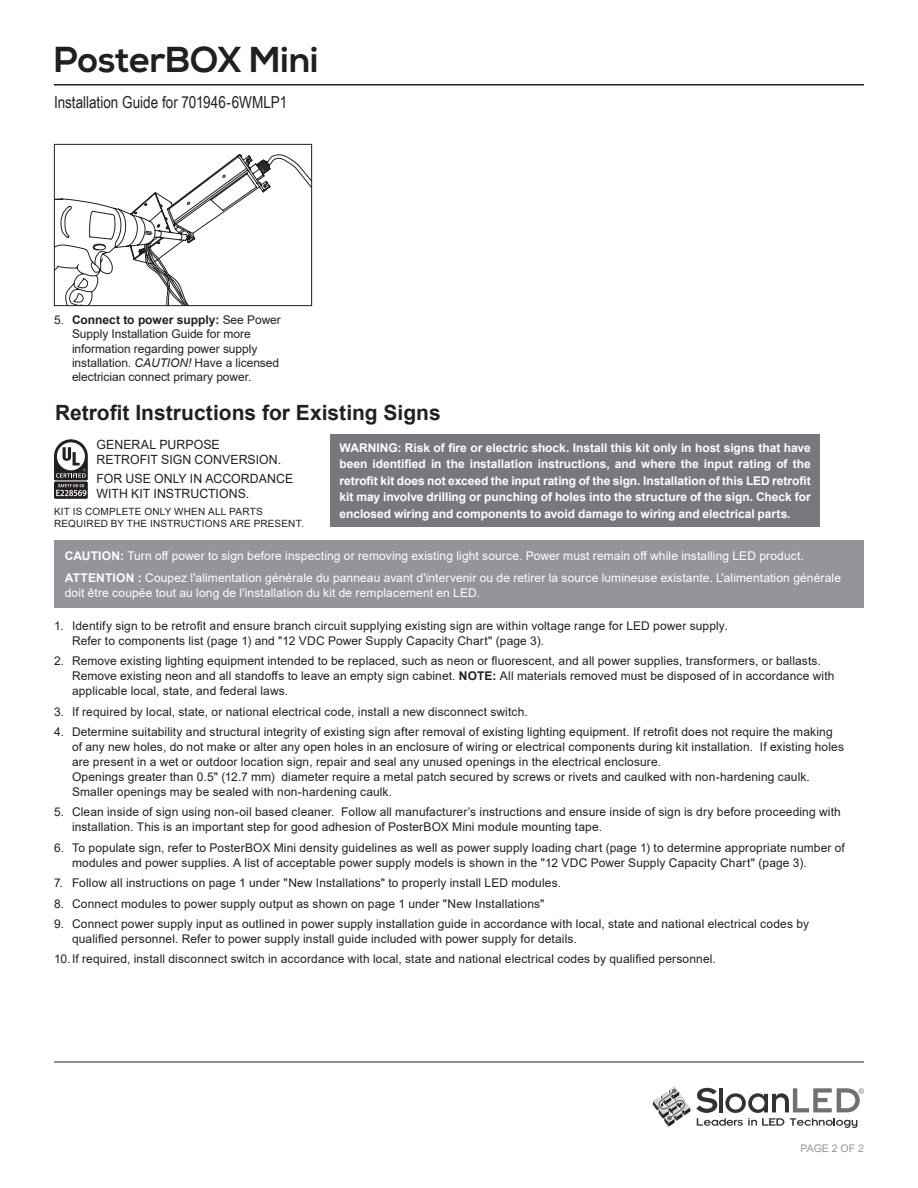
<style>
.page{position:relative;width:918px;height:1188px;background:#fff}
.page>*{position:absolute;margin:0;border:0;box-sizing:border-box;transform-origin:0 0}
.t1{font:700 36px "Nexa";letter-spacing:-.005em;color:#231f20}
.t2{font:700 21px "Arial";color:#231f20}
.t3{font:16.5px "Arial Narrow";color:#231f20}
.t4{font:12.75px/15.3px "Arial";letter-spacing:.005em;color:#231f20}
.Body_Installation-St{font:12px/15px "Arial";letter-spacing:.01em;color:#231f20}
.t5{font:700 12px/16.5px "Arial";color:#fff;text-align:justify}
.t6{font:12px/15px "Arial";letter-spacing:.01em;color:#fff}
.t7{font:10.5px "Arial";color:#939598}
.t8{font:10.05px/12px "Arial";letter-spacing:.02em;color:#231f20}
.s1{font-weight:700}
.s2{font-style:italic}
</style>
<div class="page">
<hr style="left:54px;top:1062px;width:810px;height:1px;background:#231f20">
<svg style="left:653px;top:1086px;width:211px;height:42px"></svg>
<svg style="left:56px;top:154px;width:254px;height:150px"></svg>
<div style="left:54px;top:144px;width:258px;height:162px;border:1px solid #231f20"></div>
<div style="left:330px;top:434px;width:490px;height:93px;background:#76787b"></div>
<div style="left:54px;top:481px;width:34px;height:18px;background:linear-gradient(to right,#231f20,#231f20);border-radius:2px"></div>
<svg style="left:54px;top:439px;width:34px;height:57px"></svg>
<div style="left:54px;top:540px;width:810px;height:68px;background:#939598"></div>
<hr style="left:54px;top:84px;width:810px;height:2px;background:#231f20">
<h1 class="t1" style="left:54px;top:39px;width:266px">PosterBOX Mini</h1>
<h3 class="t3" style="left:54px;top:90px;width:235px">Installation Guide for 701946-6WMLP1</h3>
<p class="Body_Installation-St" style="left:72px;top:312px;width:210px;line-height:14.4px;text-indent:-18px">5. <span class="s1">Connect to power supply:</span> See Power Supply Installation Guide for more information regarding power supply installation. <span class="s2">CAUTION!</span> Have a licensed electrician connect primary power.</p>
<p class="t2" style="left:55px;top:398px;width:387px">Retrofit Instructions for Existing Signs</p>
<p class="t5" style="left:339px;top:439px;width:473px">WARNING: Risk of fire or electric shock. Install this kit only in host signs that have been identified in the installation instructions, and where the input rating of the retrofit kit does not exceed the input rating of the sign. Installation of this LED retrofit kit may involve drilling or punching of holes into the structure of the sign. Check for enclosed wiring and components to avoid damage to wiring and electrical parts.</p>
<p class="t4" style="left:96px;top:436px;width:186px">GENERAL PURPOSE<br>RETROFIT SIGN CONVERSION.</p>
<p class="t4" style="left:96px;top:471px;width:198px">FOR USE ONLY IN ACCORDANCE<br>WITH KIT INSTRUCTIONS.</p>
<p class="t8" style="left:54px;top:505px;width:251px">KIT IS COMPLETE ONLY WHEN ALL PARTS<br>REQUIRED BY THE INSTRUCTIONS ARE PRESENT.</p>
<p class="t6" style="left:65px;top:548px;width:741px"><span class="s1">CAUTION:</span> Turn off power to sign before inspecting or removing existing light source. Power must remain off while installing LED product.</p>
<p class="t6" style="left:65px;top:570px;width:778px"><span class="s1">ATTENTION :</span> Coupez l'alimentation générale du panneau avant d'intervenir ou de retirer la source lumineuse existante. L'alimentation générale doit être coupée tout au long de l'installation du kit de remplacement en LED.</p>
<p class="Body_Installation-St" style="left:72px;top:618px;width:657px;text-indent:-18px">1. Identify sign to be retrofit and ensure branch circuit supplying existing sign are within voltage range for LED power supply.<br>Refer to components list (page 1) and "12 VDC Power Supply Capacity Chart" (page 3).</p>
<p class="Body_Installation-St" style="left:72px;top:653px;width:764px;text-indent:-18px">2. Remove existing lighting equipment intended to be replaced, such as neon or fluorescent, and all power supplies, transformers, or ballasts.<br>Remove existing neon and all standoffs to leave an empty sign cabinet. <span class="s1">NOTE:</span> All materials removed must be disposed of in accordance with applicable local, state, and federal laws.</p>
<p class="Body_Installation-St" style="left:54px;top:704px;width:475px">3. If required by local, state, or national electrical code, install a new disconnect switch.</p>
<p class="Body_Installation-St" style="left:72px;top:724px;width:774px;text-indent:-18px">4. Determine suitability and structural integrity of existing sign after removal of existing lighting equipment. If retrofit does not require the making of any new holes, do not make or alter any open holes in an enclosure of wiring or electrical components during kit installation. If existing holes are present in a wet or outdoor location sign, repair and seal any unused openings in the electrical enclosure.<br>Openings greater than 0.5" (12.7 mm) diameter require a metal patch secured by screws or rivets and caulked with non-hardening caulk.<br>Smaller openings may be sealed with non-hardening caulk.</p>
<p class="Body_Installation-St" style="left:72px;top:805px;width:770px;text-indent:-18px">5. Clean inside of sign using non-oil based cleaner. Follow all manufacturer’s instructions and ensure inside of sign is dry before proceeding with installation. This is an important step for good adhesion of PosterBOX Mini module mounting tape.</p>
<p class="Body_Installation-St" style="left:72px;top:840px;width:774px;text-indent:-18px">6. To populate sign, refer to PosterBOX Mini density guidelines as well as power supply loading chart (page 1) to determine appropriate number of modules and power supplies. A list of acceptable power supply models is shown in the "12 VDC Power Supply Capacity Chart" (page 3).</p>
<p class="Body_Installation-St" style="left:54px;top:875px;width:509px">7. Follow all instructions on page 1 under "New Installations" to properly install LED modules.</p>
<p class="Body_Installation-St" style="left:54px;top:896px;width:492px">8. Connect modules to power supply output as shown on page 1 under "New Installations"</p>
<p class="Body_Installation-St" style="left:72px;top:916px;width:739px;text-indent:-18px">9. Connect power supply input as outlined in power supply installation guide in accordance with local, state and national electrical codes by qualified personnel. Refer to power supply install guide included with power supply for details.</p>
<p class="Body_Installation-St" style="left:54px;top:952px;width:663px">10.If required, install disconnect switch in accordance with local, state and national electrical codes by qualified personnel.</p>
<p class="t7" style="left:801px;top:1141px;width:65px">PAGE 2 OF 2</p>
</div>
